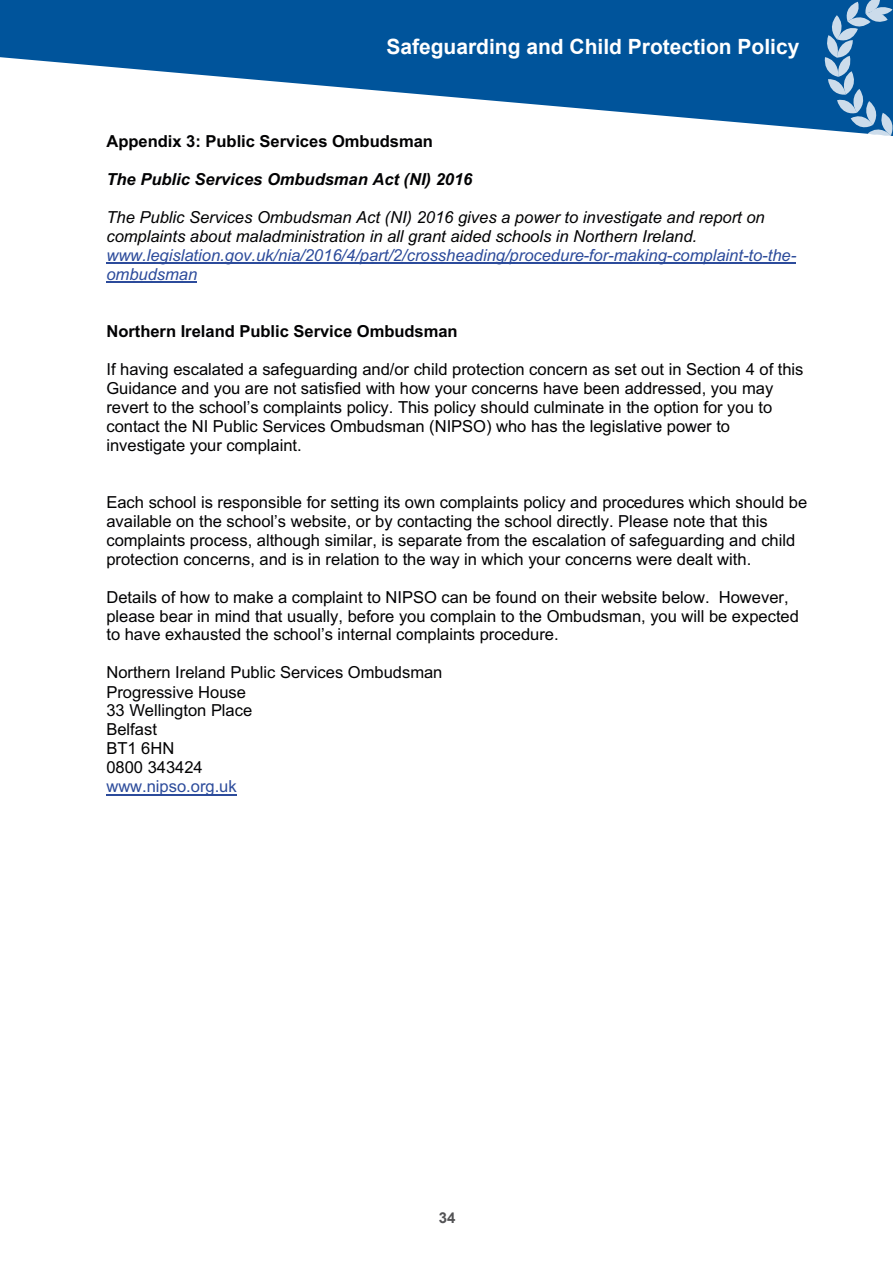
<style>
.page{position:relative;width:893px;height:1263px;background:#fff}
.page>*{position:absolute;margin:0;border:0;box-sizing:border-box;transform-origin:0 0}
.t1{font:700 21px "Arial";color:#fff}
.t2{font:18px "Arial";color:#020203}
.t3{font:16.5px/18.9px "Arial";color:#020203}
.t4{font:italic 16.5px/19px "Arial";color:#020203}
.t5{font:italic 16.5px/19px "Arial";color:#2c4b9b}
.t6{font:700 16.5px "Arial";color:#020203}
.t7{font:italic 700 16.5px "Arial";color:#020203}
.t8{font:16.5px "Arial";color:#2c4b9b}
.t9{font:700 15px "Arial";color:#535355}
</style>
<div class="page">
<svg style="left:0;top:0;width:823px;height:130px;fill:#00549b"></svg>
<svg style="left:823px;top:0;width:70px;height:136px;background:#407eb4"></svg>
<hr style="left:106px;top:263px;width:690px;height:1px;background:#2c4b9b">
<hr style="left:106px;top:282px;width:91px;height:1px;background:#2c4b9b">
<hr style="left:106px;top:794px;width:131px;height:1px;background:#2c4b9b">
<p class="t1" style="left:386px;top:33px;width:415px">Safeguarding and Child Protection Policy</p>
<p class="t6" style="left:106px;top:130px;width:328px">Appendix 3: Public Services Ombudsman</p>
<p class="t7" style="left:106px;top:168px;width:367px">The Public Services Ombudsman Act (NI) 2016</p>
<p class="t4" style="left:106px;top:208px;width:660px">The Public Services Ombudsman Act (NI) 2016 gives a power to investigate and report on complaints about maladministration in all grant aided schools in Northern Ireland.</p>
<p class="t5" style="left:106px;top:246px;width:691px">www.legislation.gov.uk/nia/2016/4/part/2/crossheading/procedure-for-making-complaint-to-the&shy;ombudsman</p>
<p class="t6" style="left:106px;top:319px;width:353px">Northern Ireland Public Service Ombudsman</p>
<p class="t3" style="left:106px;top:360px;width:699px">If having escalated a safeguarding and/or child protection concern as set out in Section 4 of this Guidance and you are not satisfied with how your concerns have been addressed, you may revert to the school’s complaints policy. This policy should culminate in the option for you to contact the NI Public Services Ombudsman (NIPSO) who has the legislative power to investigate your complaint.</p>
<p class="t3" style="left:106px;top:492px;width:702px">Each school is responsible for setting its own complaints policy and procedures which should be available on the school’s website, or by contacting the school directly. Please note that this complaints process, although similar, is separate from the escalation of safeguarding and child protection concerns, and is in relation to the way in which your concerns were dealt with.</p>
<p class="t3" style="left:106px;top:587px;width:694px">Details of how to make a complaint to NIPSO can be found on their website below. However, please bear in mind that usually, before you complain to the Ombudsman, you will be expected to have exhausted the school’s internal complaints procedure.</p>
<p class="t3" style="left:106px;top:663px;width:338px">Northern Ireland Public Services Ombudsman<br>Progressive House<br>33 Wellington Place<br>Belfast<br>BT1 6HN<br>0800 343424</p>
<p class="t8" style="left:106px;top:775px;width:132px">www.nipso.org.uk</p>
<p class="t9" style="left:439px;top:1207px;width:18px">34</p>
<p class="t2" style="left:447px;top:1212px;width:22px">34</p>
</div>
